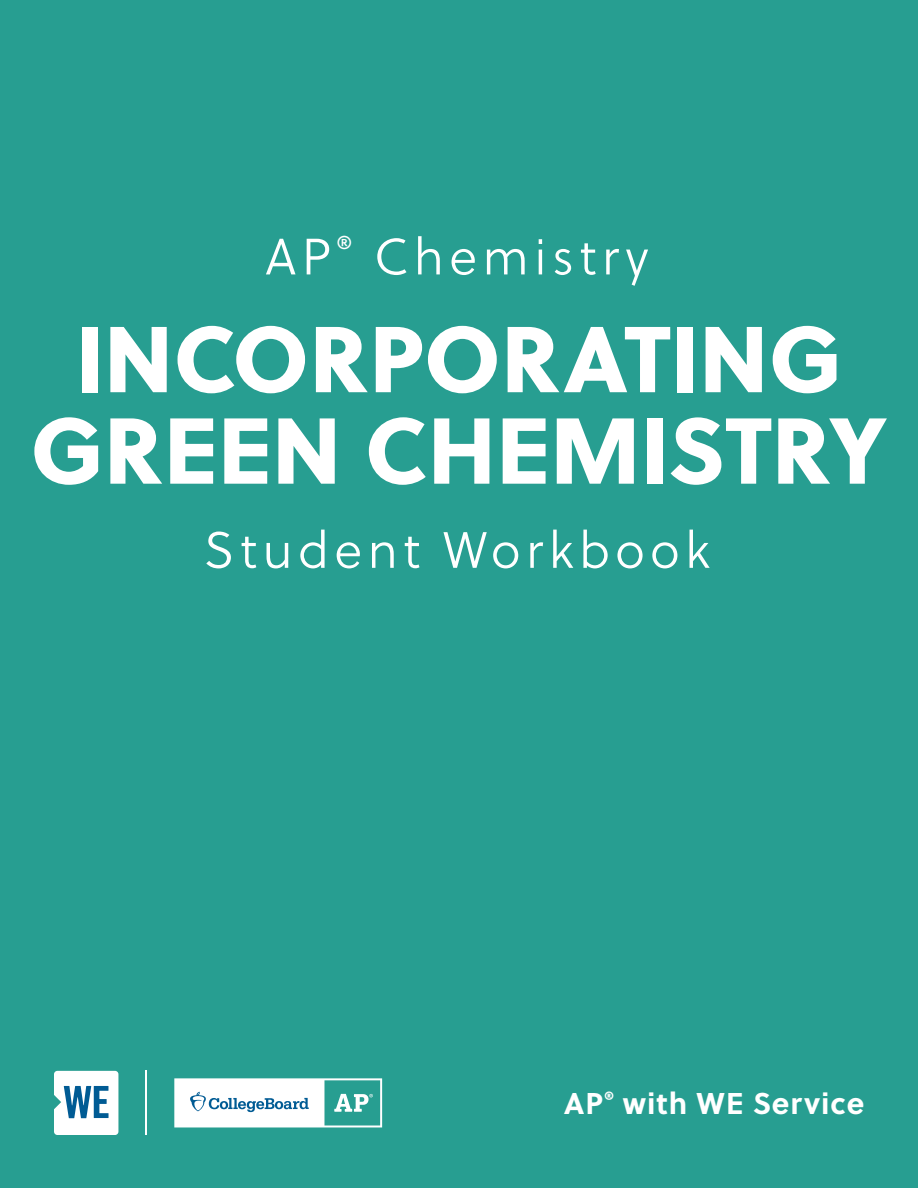
<style>
.page{position:relative;width:918px;height:1188px;background:#279e91}
.page>*{position:absolute;margin:0;border:0;box-sizing:border-box;transform-origin:0 0}
.t1{font:93.3px/91.5px "Soleil Xb";color:#fff;text-align:center}
.t2{font:51px "Soleil Lt";letter-spacing:.1em;color:#fff}
.t3{font:700 30px "Soleil";letter-spacing:.03em;color:#fff}
</style>
<div class="page">
<svg style="left:174px;top:1078px;width:208px;height:49px"></svg>
<hr style="left:146px;top:1071px;width:1px;height:64px;background:#fff">
<svg style="left:54px;top:1071px;width:64px;height:64px;background:#c7dbe7"></svg>
<h1 class="t2" style="left:265px;top:221px;width:385px">AP<sup>®</sup> Chemistry</h1>
<h1 class="t1" style="left:30px;top:308px;width:859px">INCORPORATING<br>GREEN CHEMISTRY</h1>
<h1 class="t2" style="left:204px;top:514px;width:508px">Student Workbook</h1>
<p class="t3" style="left:564px;top:1080px;width:302px">AP<sup>®</sup> with WE Service</p>
</div>
